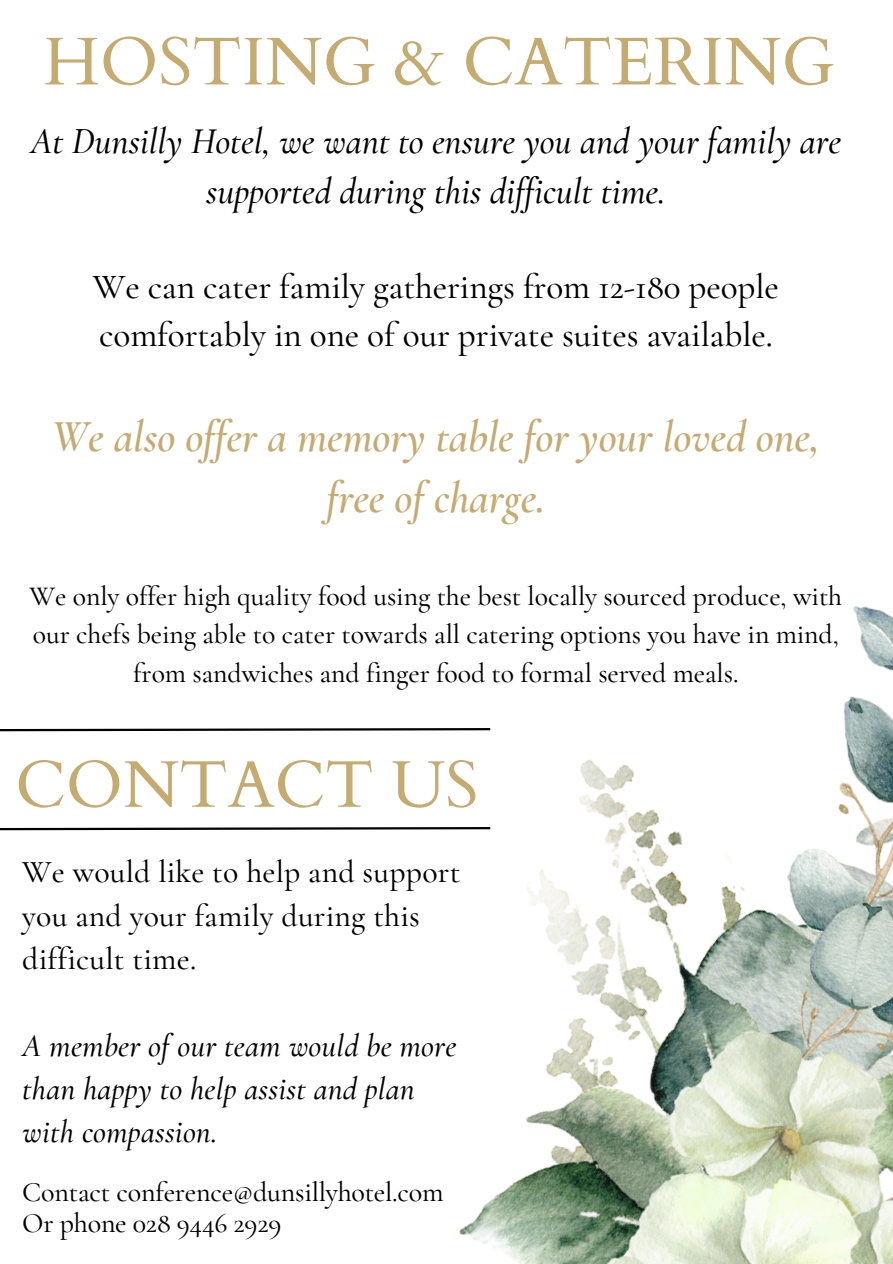
<style>
.page{position:relative;width:893px;height:1264px;background:#fff}
.page>*{position:absolute;margin:0;border:0;box-sizing:border-box;transform-origin:0 0}
.t1{font:67.65px "Cardo";color:#c6ab71}
.t2{font:66px "Cardo";color:#c6ab71}
.t3{font:italic 600 44.25px/60.8px "Cormorant Garamond";letter-spacing:-.005em;color:#c6ab71;text-align:center}
.t4{font:italic 500 36.75px/50.7px "Cormorant Garamond";letter-spacing:-.005em;color:#000;text-align:center}
.t5{font:500 35.25px/48.3px "Cormorant Garamond";letter-spacing:-.005em;color:#000}
.t6{font:italic 500 31.65px/43.3px "Cormorant Garamond";letter-spacing:.005em;color:#000}
.t7{font:500 31.65px/43.3px "Cormorant Garamond";letter-spacing:.005em;color:#000}
.t8{font:500 28.05px "Cormorant Garamond";letter-spacing:-.01em;color:#000}
.t9{font:500 27.75px/38.2px "Cormorant Garamond";letter-spacing:-.005em;color:#000;text-align:center}
</style>
<div class="page">
<svg style="left:0;top:728px;width:145px;height:4px"></svg>
<img style="left:145px;top:606px;width:747px;height:657px">
<svg style="left:0;top:825px;width:492px;height:6px"></svg>
<h1 class="t1" style="left:43px;top:17px;width:793px">HOSTING &amp; CATERING</h1>
<h3 class="t4" style="left:31px;top:116px;width:812px">At Dunsilly Hotel, we want to ensure you and your family are supported during this difficult time.</h3>
<h3 class="t5" style="left:93px;top:262px;width:687px">We can cater family gatherings from 12-180 people comfortably in one of our private suites available.</h3>
<h2 class="t3" style="left:52px;top:406px;width:769px">We also of er a memory table for your loved one, free of charge.</h2>
<p class="t9" style="left:30px;top:577px;width:814px">We only offer high quality food using the best locally sourced produce, with our chefs being able to cater towards all catering options you have in mind, from sandwiches and finger food to formal served meals.</p>
<h4 class="t2" style="left:15px;top:741px;width:464px">CONTACT US</h4>
<p class="t7" style="left:22px;top:850px;width:439px">We would like to help and support you and your family during this difficult time.</p>
<h1 class="t6" style="left:22px;top:1023px;width:435px">A member of our team would be more than happy to help assist and plan with compassion.</h1>
<p class="t8" style="left:22px;top:1174px;width:423px">Contact conference@dunsillyhotel.com</p>
<p class="t8" style="left:22px;top:1205px;width:261px">Or phone 028 9446 2929</p>
</div>
